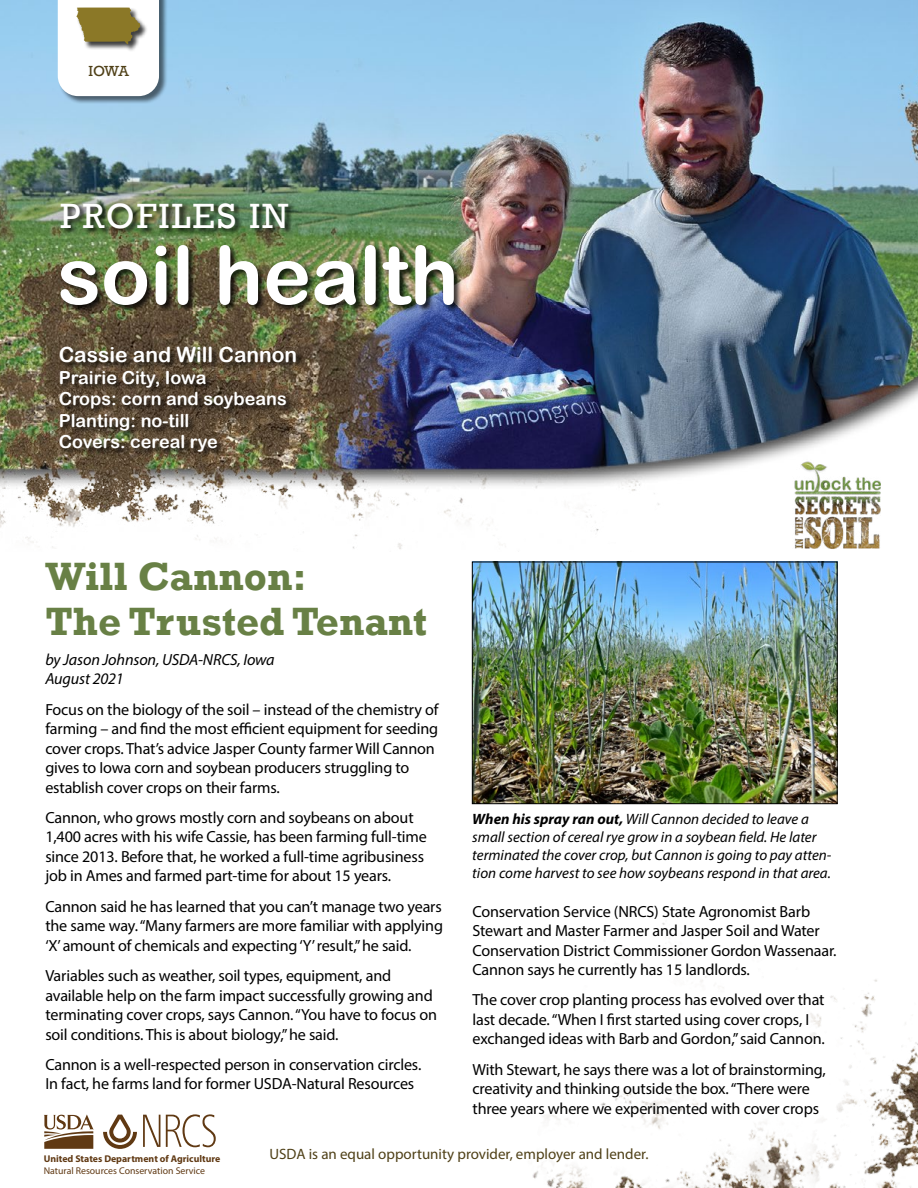
<style>
.page{position:relative;width:918px;height:1188px;background:#fff}
.page>*{position:absolute;margin:0;border:0;box-sizing:border-box;transform-origin:0 0}
.t1{font:81px "Arial Rounded MT Bold";color:#fff}
.t2{font:700 40.5px/45px "Rockwell";color:#688045}
.t3{font:36px "Rockwell";letter-spacing:.055em;color:#fff}
.t4{font:21px "Arial Rounded MT Bold";color:#fff}
.t5{font:18px/21.6px "Arial Rounded MT Bold";color:#fff}
.t6{font:16.2px/19.5px "Myriad Pro";letter-spacing:-.01em;color:#000}
.t7{font:italic 16.2px/19.5px "Myriad Pro";letter-spacing:-.01em;color:#000}
.t8{font:italic 15px/18px "Myriad Pro";color:#000}
.t9{font:15px "Myriad Pro";color:#4f4017}
.t10{font:15px "Rockwell";color:#4f4017}
.t11{font:700 9.75px "Myriad Pro";color:#603913}
.t12{font:9.75px "Myriad Pro";color:#603913}
.s1{font-weight:700}
</style>
<div class="page">
<img style="left:0;top:0;width:918px;height:549px">
<img style="left:533px;top:923px;width:385px;height:265px">
<div style="left:61px;top:245px;width:401px;height:67px;background:#000;opacity:.75"></div>
<div style="left:60px;top:203px;width:237px;height:32px;background:#000;opacity:.75"></div>
<div style="left:60px;top:348px;width:244px;height:112px;background:#000;opacity:.75"></div>
<img style="left:792px;top:460px;width:90px;height:89px">
<svg style="left:103px;top:1115px;width:34px;height:34px"></svg>
<svg style="left:143px;top:1115px;width:17px;height:32px"></svg>
<svg style="left:166px;top:1114px;width:50px;height:33px"></svg>
<svg style="left:44px;top:1114px;width:50px;height:35px"></svg>
<img style="left:474px;top:564px;width:362px;height:238px">
<div style="left:472px;top:562px;width:366px;height:242px;border:1px solid #000"></div>
<div style="left:58px;top:0;width:110px;height:104px;background:#000;opacity:.55"></div>
<svg style="left:58px;top:0;width:101px;height:96px"></svg>
<p class="t10" style="left:88px;top:63px;width:42px">IOWA</p>
<h3 class="t3" style="left:60px;top:195px;width:229px">PROFILES IN</h3>
<h1 class="t1" style="left:57px;top:227px;width:403px">soil health</h1>
<p class="t4" style="left:59px;top:342px;width:240px">Cassie and Will Cannon</p>
<p class="t5" style="left:59px;top:366px;width:230px">Prairie City, Iowa<br>Crops: corn and soybeans<br>Planting: no-till<br>Covers: cereal rye</p>
<h2 class="t2" style="left:45px;top:554px;width:383px">Will Cannon:<br>The Trusted Tenant</h2>
<p class="t7" style="left:45px;top:649px;width:231px">by Jason Johnson, USDA-NRCS, Iowa<br>August 2021</p>
<p class="t6" style="left:45px;top:699px;width:395px">Focus on the biology of the soil – instead of the chemistry of farming – and find the most efficient equipment for seeding cover crops. That’s advice Jasper County farmer Will Cannon gives to Iowa corn and soybean producers struggling to establish cover crops on their farms.</p>
<p class="t6" style="left:45px;top:808px;width:383px">Cannon, who grows mostly corn and soybeans on about 1,400 acres with his wife Cassie, has been farming full-time since 2013. Before that, he worked a full-time agribusiness job in Ames and farmed part-time for about 15 years.</p>
<p class="t6" style="left:45px;top:896px;width:399px;text-align:justify">Cannon said he has learned that you can’t manage two years the same way. “Many farmers are more familiar with applying ‘X’ amount of chemicals and expecting ‘Y’ result,” he said.</p>
<p class="t6" style="left:45px;top:966px;width:393px">Variables such as weather, soil types, equipment, and available help on the farm impact successfully growing and terminating cover crops, says Cannon. “You have to focus on soil conditions. This is about biology,” he said.</p>
<p class="t6" style="left:45px;top:1054px;width:377px">Cannon is a well-respected person in conservation circles.<br>In fact, he farms land for former USDA-Natural Resources</p>
<p class="t8" style="left:472px;top:809px;width:361px"><span class="s1">When his spray ran out,</span> Will Cannon decided to leave a small section of cereal rye grow in a soybean field. He later terminated the cover crop, but Cannon is going to pay atten&shy;tion come harvest to see how soybeans respond in that area.</p>
<p class="t6" style="left:472px;top:901px;width:366px">Conservation Service (NRCS) State Agronomist Barb Stewart and Master Farmer and Jasper Soil and Water Conservation District Commissioner Gordon Wassenaar.<br>Cannon says he currently has 15 landlords.</p>
<p class="t6" style="left:472px;top:990px;width:354px">The cover crop planting process has evolved over that last decade. “When I first started using cover crops, I exchanged ideas with Barb and Gordon,” said Cannon.</p>
<p class="t6" style="left:472px;top:1059px;width:355px">With Stewart, he says there was a lot of brainstorming, creativity and thinking outside the box. “There were three years where we experimented with cover crops</p>
<p class="t11" style="left:44px;top:1153px;width:178px">United States Department of Agriculture</p>
<p class="t12" style="left:44px;top:1165px;width:163px">Natural Resources Conservation Service</p>
<p class="t9" style="left:269px;top:1144px;width:381px">USDA is an equal opportunity provider, employer and lender.</p>
</div>
